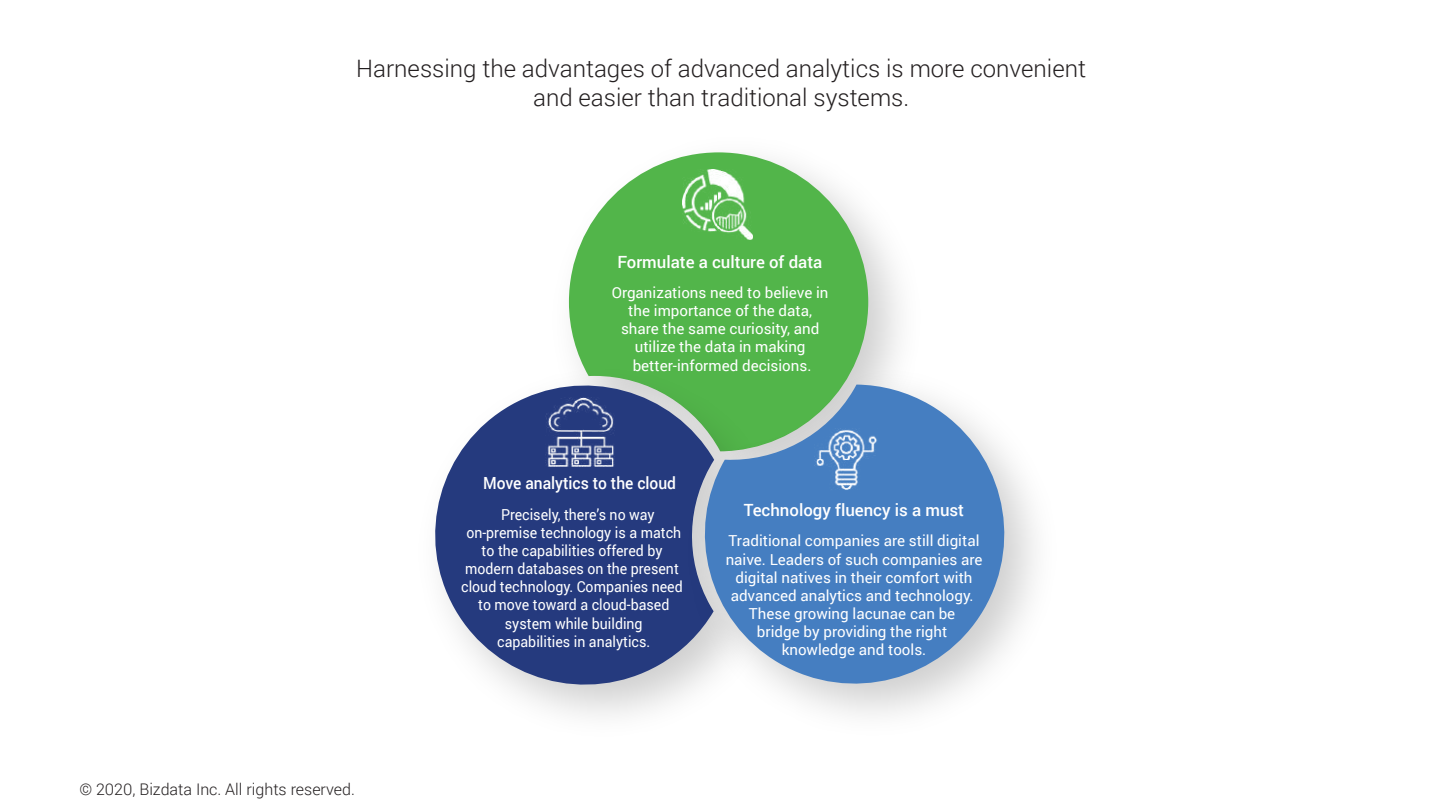
<style>
.page{position:relative;width:1440px;height:811px;background:#fff}
.page>*{position:absolute;margin:0;border:0;box-sizing:border-box;transform-origin:0 0}
.t1{font:300 24px/28.8px "Roboto";color:#231f20;text-align:center}
.t2{font:500 16.8px "Roboto";color:#fff}
.t3{font:500 16.8px "Roboto";color:#fff;scale:.93 1}
.t4{font:300 16px "Roboto";color:#231f20}
.t5{font:15.2px/18.2px "Roboto";color:#fff;text-align:center}
.t6{font:15.2px "Roboto";color:#fff;scale:.93 1}
</style>
<div class="page">
<svg style="left:569px;top:152px;width:299px;height:197px;fill:#52b54a"></svg>
<img style="left:546px;top:349px;width:123px;height:367px">
<svg style="left:435px;top:364px;width:234px;height:341px;fill:#253a7e"></svg>
<img style="left:669px;top:348px;width:367px;height:367px">
<svg style="left:684px;top:384px;width:341px;height:320px;background:#77a0c3"></svg>
<img style="left:545px;top:397px;width:70px;height:69px">
<img style="left:814px;top:428px;width:63px;height:63px">
<img style="left:683px;top:170px;width:69px;height:69px">
<h1 class="t1" style="left:356px;top:53px;width:731px">Harnessing the advantages of advanced analytics is more convenient and easier than traditional systems.</h1>
<p class="t2" style="left:617px;top:250px;width:206px">Formulate a culture of data</p>
<p class="t5" style="left:612px;top:283px;width:218px">Organizations need to believe in the importance of the data, share the same curiosity, and utilize the data in making better-informed decisions.</p>
<p class="t4" style="left:79px;top:778px;width:277px">© 2020, Bizdata Inc. All rights reserved.</p>
<p class="t3" style="left:483px;top:471px;width:209px">Move analytics to the cloud</p>
<p class="t6" style="left:501px;top:503px;width:167px">Precisely, there’s no way</p>
<p class="t6" style="left:466px;top:521px;width:233px">on-premise technology is a match</p>
<p class="t6" style="left:482px;top:539px;width:196px">to the capabilities offered by</p>
<p class="t6" style="left:465px;top:558px;width:231px">modern databases on the present</p>
<p class="t6" style="left:461px;top:576px;width:240px">cloud technology. Companies need</p>
<p class="t6" style="left:478px;top:594px;width:207px">to move toward a cloud-based</p>
<p class="t6" style="left:505px;top:612px;width:150px">system while building</p>
<p class="t6" style="left:497px;top:630px;width:166px">capabilities in analytics.</p>
<p class="t2" style="left:744px;top:498px;width:222px">Technology fluency is a must</p>
<p class="t5" style="left:726px;top:531px;width:258px">Traditional companies are still digital naive. Leaders of such companies are digital natives in their comfort with advanced analytics and technology.<br>These growing lacunae can be<br>bridge by providing the right knowledge and tools.</p>
</div>
